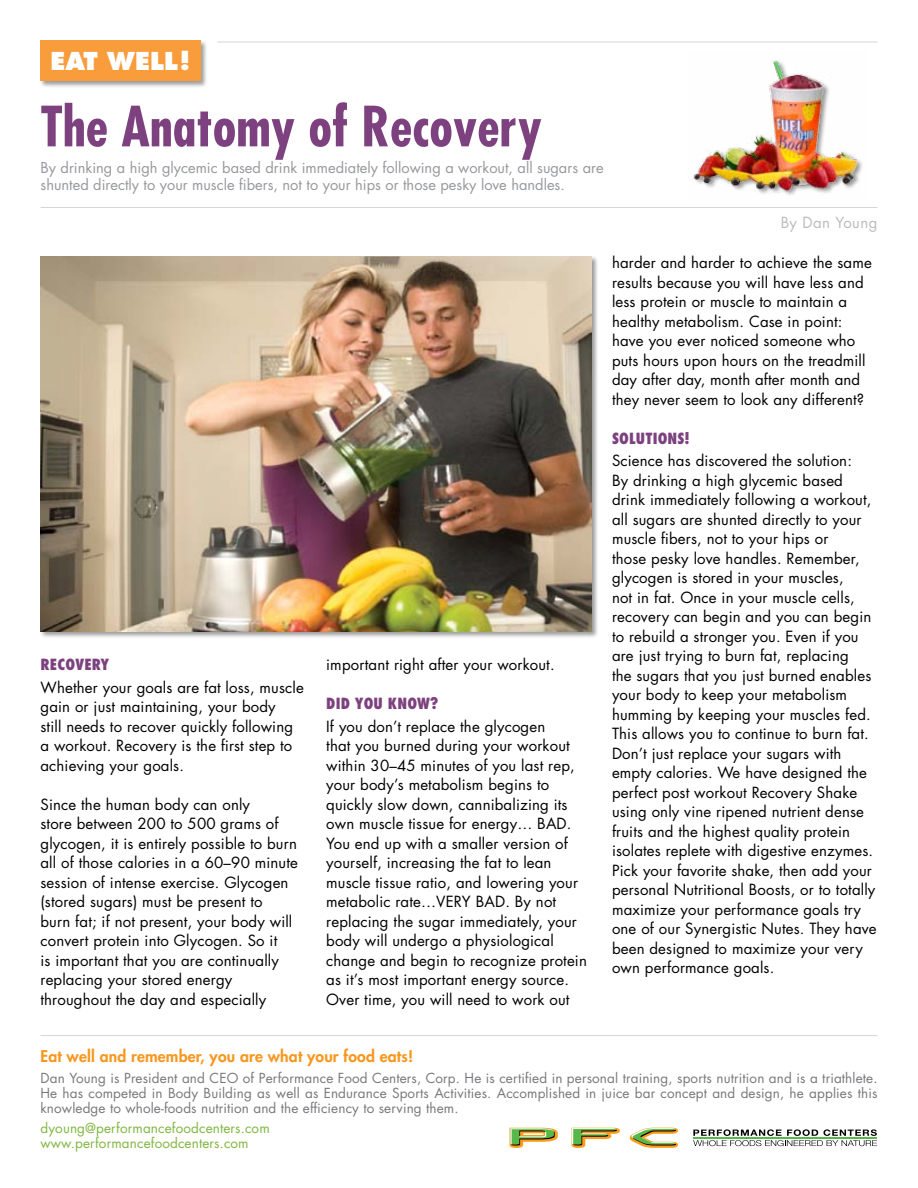
<style>
.page{position:relative;width:918px;height:1188px;background:#fff}
.page>*{position:absolute;margin:0;border:0;box-sizing:border-box;transform-origin:0 0}
.t1{font:700 condensed 54px "Futura";color:#7c417e}
.t2{font:800 24px "Futura";color:#fff}
.t3{font:800 15.75px "Futura";letter-spacing:.01em;color:#f8971d}
.t4{font:15px/19.5px "Futura";letter-spacing:.01em;color:#000}
.t5{font:800 condensed 15px "Futura";letter-spacing:.01em;color:#7c417e}
.t6{font:15px "Futura";letter-spacing:.03em;color:#77787b}
.t7{font:14.7px/17.5px "Futura";color:#96989b}
.t8{font:13.5px/15px "Futura";letter-spacing:.01em;color:#77787b;text-align:justify}
.t9{font:13.5px/15px "Futura";letter-spacing:.01em;color:#80b641}
</style>
<div class="page">
<hr style="left:41px;top:207px;width:836px;height:1px;background:#77787b">
<hr style="left:217px;top:42px;width:660px;height:1px;background:#77787b">
<hr style="left:40px;top:1035px;width:838px;height:1px;background:#77787b">
<svg style="left:510px;top:1128px;width:48px;height:20px"></svg>
<svg style="left:572px;top:1128px;width:48px;height:20px"></svg>
<svg style="left:630px;top:1128px;width:48px;height:20px"></svg>
<svg style="left:693px;top:1129px;width:184px;height:17px"></svg>
<hr style="left:693px;top:1137px;width:184px;height:2px;background:#54b948">
<div style="left:39px;top:40px;width:169px;height:48px;background:#000;opacity:.4"></div>
<div style="left:40px;top:40px;width:161px;height:41px;background:#f89c3c"></div>
<img style="left:693px;top:60px;width:169px;height:135px">
<div style="left:40px;top:256px;width:558px;height:382px;background:#000;opacity:.4"></div>
<img style="left:40px;top:256px;width:551px;height:375px">
<h2 class="t2" style="left:51px;top:46px;width:142px">EAT WELL!</h2>
<h1 class="t1" style="left:40px;top:92px;width:503px">The Anatomy of Recovery</h1>
<p class="t7" style="left:40px;top:158px;width:565px">By drinking a high glycemic based drink immediately following a workout, all sugars are shunted directly to your muscle fibers, not to your hips or those pesky love handles.</p>
<p class="t6" style="left:780px;top:212px;width:99px">By Dan Young</p>
<p class="t5" style="left:40px;top:655px;width:70px">RECOVERY</p>
<p class="t4" style="left:40px;top:677px;width:265px">Whether your goals are fat loss, muscle gain or just maintaining, your body<br>still needs to recover quickly following a workout. Recovery is the first step to achieving your goals.</p>
<p class="t4" style="left:40px;top:794px;width:259px">Since the human body can only<br>store between 200 to 500 grams of glycogen, it is entirely possible to burn all of those calories in a 60–90 minute session of intense exercise. Glycogen (stored sugars) must be present to<br>burn fat; if not present, your body will convert protein into Glycogen. So it<br>is important that you are continually replacing your stored energy throughout the day and especially</p>
<p class="t4" style="left:326px;top:655px;width:230px">important right after your workout.</p>
<p class="t5" style="left:326px;top:694px;width:114px">DID YOU KNOW?</p>
<p class="t4" style="left:326px;top:717px;width:262px">If you don’t replace the glycogen<br>that you burned during your workout within 30–45 minutes of you last rep, your body’s metabolism begins to quickly slow down, cannibalizing its own muscle tissue for energy… BAD.<br>You end up with a smaller version of yourself, increasing the fat to lean muscle tissue ratio, and lowering your metabolic rate…VERY BAD. By not replacing the sugar immediately, your body will undergo a physiological change and begin to recognize protein as it’s most important energy source.<br>Over time, you will need to work out</p>
<p class="t4" style="left:612px;top:253px;width:261px">harder and harder to achieve the same results because you will have less and less protein or muscle to maintain a healthy metabolism. Case in point: have you ever noticed someone who puts hours upon hours on the treadmill day after day, month after month and they never seem to look any different?</p>
<p class="t5" style="left:612px;top:429px;width:79px">SOLUTIONS!</p>
<p class="t4" style="left:612px;top:451px;width:266px">Science has discovered the solution:<br>By drinking a high glycemic based drink immediately following a workout, all sugars are shunted directly to your muscle fibers, not to your hips or<br>those pesky love handles. Remember, glycogen is stored in your muscles,<br>not in fat. Once in your muscle cells, recovery can begin and you can begin to rebuild a stronger you. Even if you are just trying to burn fat, replacing<br>the sugars that you just burned enables your body to keep your metabolism humming by keeping your muscles fed.<br>This allows you to continue to burn fat.<br>Don’t just replace your sugars with empty calories. We have designed the perfect post workout Recovery Shake using only vine ripened nutrient dense fruits and the highest quality protein isolates replete with digestive enzymes.<br>Pick your favorite shake, then add your personal Nutritional Boosts, or to totally maximize your performance goals try one of our Synergistic Nutes. They have been designed to maximize your very own performance goals.</p>
<p class="t3" style="left:40px;top:1045px;width:374px">Eat well and remember, you are what your food eats!</p>
<p class="t8" style="left:40px;top:1071px;width:839px">Dan Young is President and CEO of Performance Food Centers, Corp. He is certified in personal training, sports nutrition and is a triathlete.<br>He has competed in Body Building as well as Endurance Sports Activities. Accomplished in juice bar concept and design, he applies this knowledge to whole-foods nutrition and the efficiency to serving them.</p>
<p class="t9" style="left:40px;top:1120px;width:231px">dyoung@performancefoodcenters.com www.performancefoodcenters.com</p>
</div>
